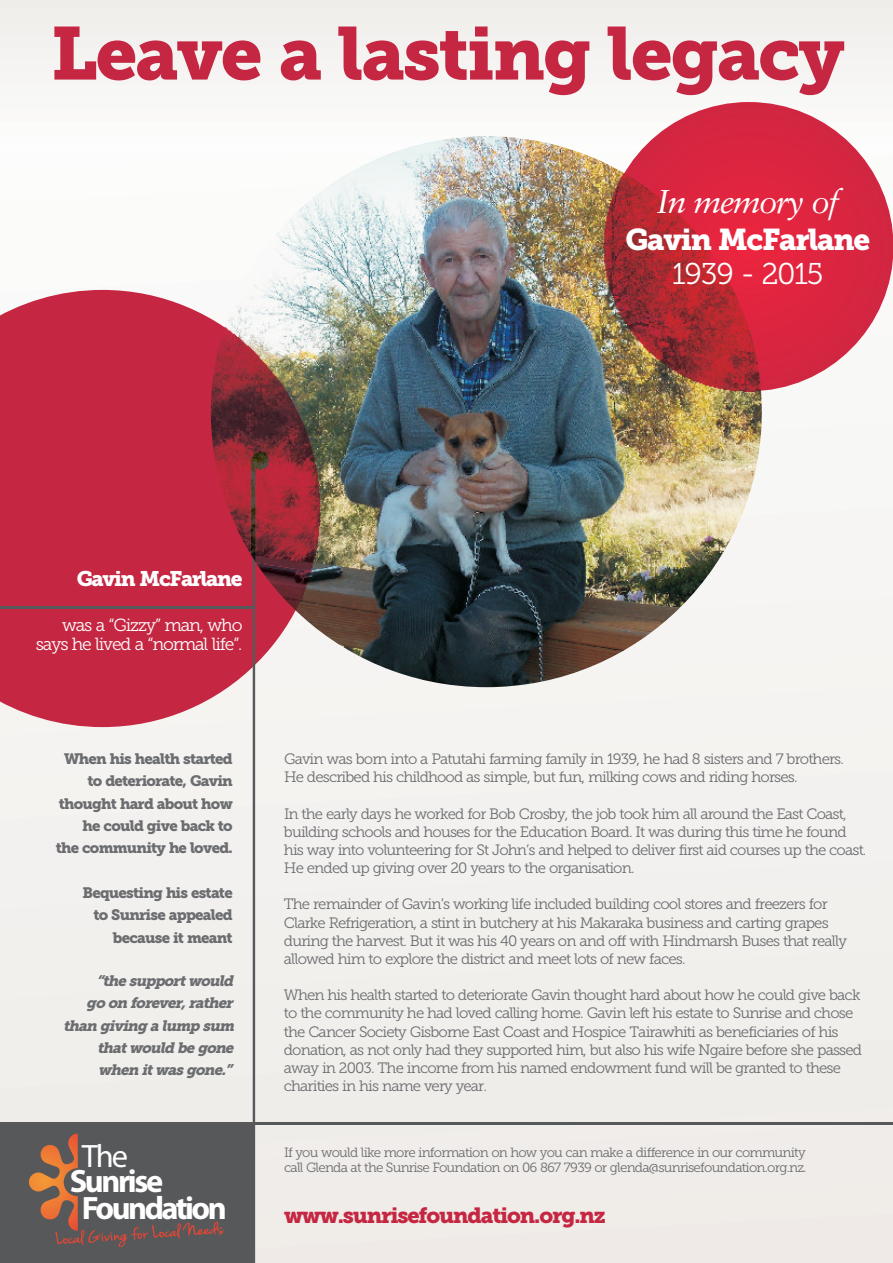
<style>
.page{position:relative;width:893px;height:1263px;background:#f1f0ee}
.page>*{position:absolute;margin:0;border:0;box-sizing:border-box;transform-origin:0 0}
.t1{font:74.1px "Museo Slab W01 900,Bold";letter-spacing:-.025em;color:#c52742}
.t2{font:33px "Sabon Italic Os F,Italic";letter-spacing:-.045em;color:#fff}
.t3{font:700 32.4px/26.4px "Myriad Pro";letter-spacing:-.08em;color:#fff}
.t4{font:32.4px "Myriad Pro";color:#fff}
.t5{font:30px "Museo Slab W01 900,Bold";letter-spacing:-.04em;color:#fff}
.t6{font:30px "Museo Slab 300";letter-spacing:-.04em;color:#fff}
.t7{font:21.75px "Museo Slab W01 900,Bold";letter-spacing:-.05em;color:#c52742}
.t8{font:21px "Museo Slab W01 900,Bold";letter-spacing:-.065em;color:#fff}
.t9{font:17.55px/19.6px "Museo Slab 300";letter-spacing:-.065em;color:#fff;text-align:right}
.t10{font:15px/18.1px "Museo Slab 300";letter-spacing:-.055em;color:#6c6d70}
.t11{font:15px/22.4px "Museo Slab W01 900,Bold";letter-spacing:-.05em;color:#6c6d70;text-align:right}
.t12{font:italic 15px/22.4px "Museo Slab W01 900,Bold";color:#6c6d70;text-align:right}
.t13{font:13.35px/15px "Museo Slab 300";letter-spacing:-.06em;color:#6c6d70}
</style>
<div class="page">
<div style="left:0;top:0;width:893px;height:152px;background:#f5f4f2"></div>
<svg style="left:0;top:290px;width:321px;height:437px;background:#c93c54"></svg>
<div style="left:0;top:1122px;width:253px;height:141px;background:#57585a"></div>
<hr style="left:0;top:1122px;width:893px;height:2px;background:#57585a">
<svg style="left:604px;top:102px;width:289px;height:289px;background:#da2540"></svg>
<svg style="left:253px;top:559px;width:17px;height:704px"></svg>
<svg style="left:29px;top:1133px;width:195px;height:114px"></svg>
<img style="left:211px;top:136px;width:551px;height:551px;border-radius:50%">
<hr style="left:0;top:606px;width:254px;height:2px;background:#57585a">
<h1 class="t1" style="left:51px;top:23px;width:796px">Leave a lasting legacy</h1>
<h2 class="t2" style="left:656px;top:188px;width:184px">In memory of</h2>
<h3 class="t5" style="left:625px;top:227px;width:246px">Gavin McFarlane</h3>
<h3 class="t6" style="left:672px;top:262px;width:153px">1939 - 2015</h3>
<h3 class="t8" style="left:77px;top:570px;width:167px">Gavin McFarlane</h3>
<p class="t9" style="left:36px;top:616px;width:208px">was a “Gizzy” man, who says he lived a “normal life”.</p>
<p class="t11" style="left:56px;top:749px;width:178px">When his health started to deteriorate, Gavin thought hard about how he could give back to the community he loved.</p>
<p class="t11" style="left:83px;top:883px;width:152px">Bequesting his estate to Sunrise appealed because it meant</p>
<p class="t12" style="left:63px;top:971px;width:175px">“the supportwould<br>go on forever,rather than giving a lump sum thatwould be gone when itwas gone.”</p>
<h3 class="t4" style="left:82px;top:1142px;width:48px">The</h3>
<h3 class="t3" style="left:82px;top:1171px;width:146px;text-indent:-12px">Sunrise<br>Foundation</h3>
<p class="t10" style="left:284px;top:751px;width:562px">Gavin was born into a Patutahi farming family in 1939, he had 8 sisters and 7 brothers.<br>He described his childhood as simple, but fun, milking cows and riding horses.</p>
<p class="t10" style="left:284px;top:806px;width:584px">In the early days he worked for Bob Crosby, the job took him all around the East Coast, building schools and houses for the Education Board. It was during this time he found his way into volunteering for St John’s and helped to deliver first aid courses up the coast.<br>He ended up giving over 20 years to the organisation.</p>
<p class="t10" style="left:284px;top:896px;width:564px">The remainder of Gavin’s working life included building cool stores and freezers for Clarke Refrigeration, a stint in butchery at his Makaraka business and carting grapes during the harvest. But it was his 40 years on and off with Hindmarsh Buses that really allowed him to explore the district and meet lots of new faces.</p>
<p class="t10" style="left:284px;top:987px;width:580px">When his health started to deteriorate Gavin thought hard about how he could give back to the community he had loved calling home. Gavin left his estate to Sunrise and chose the Cancer Society Gisborne East Coast and Hospice Tairawhiti as beneficiaries of his donation, as not only had they supported him, but also his wife Ngaire before she passed away in 2003. The income from his named endowment fund will be granted to these charities in his name very year.</p>
<p class="t13" style="left:284px;top:1146px;width:524px">If you would like more information on how you can make a difference in our community call Glenda at the Sunrise Foundation on 06 867 7939 or glenda@sunrisefoundation.org.nz.</p>
<h3 class="t7" style="left:284px;top:1207px;width:323px">www.sunrisefoundation.org.nz</h3>
</div>
